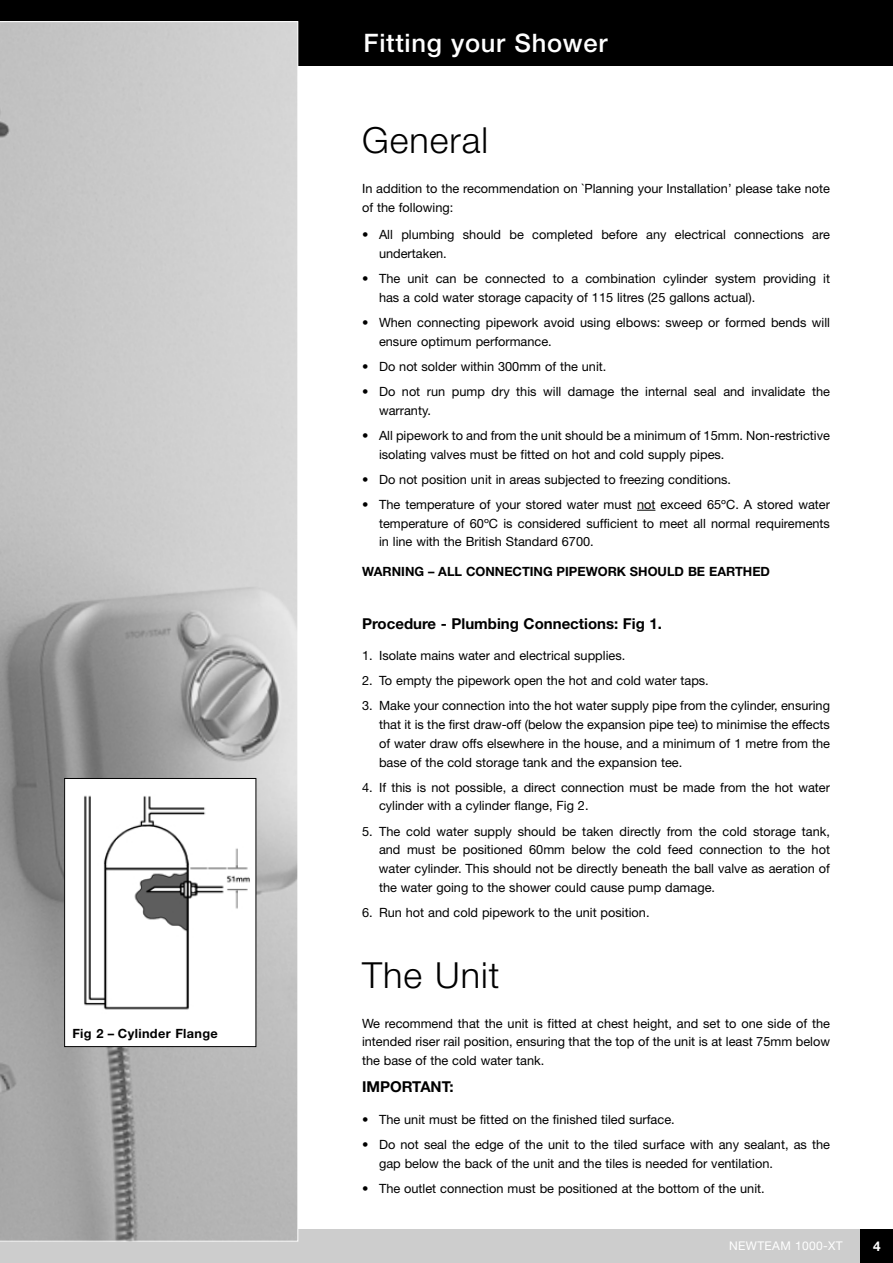
<style>
.page{position:relative;width:893px;height:1263px;background:#fff}
.page>*{position:absolute;margin:0;border:0;box-sizing:border-box;transform-origin:0 0}
.t1{font:300 36px "Helvetica Neue";letter-spacing:.03em;color:#000}
.t2{font:500 25.5px "Helvetica Neue";letter-spacing:.03em;color:#fff}
.t3{font:700 15px "Helvetica Neue";color:#000}
.t4{font:700 13.5px "Helvetica Neue";color:#fff}
.t5{font:12.75px/18.8px "Helvetica Neue";color:#000}
.t6{font:700 12.75px "Helvetica Neue";color:#000}
.t7{font:700 12.75px "Helvetica Neue";letter-spacing:.03em;color:#000}
.t8{font:12px "Helvetica Neue";letter-spacing:.03em;color:#fff}
</style>
<div class="page">
<div style="left:0;top:1229px;width:859px;height:34px;background:#cdcdcd"></div>
<div style="left:0;top:0;width:892px;height:66px;background:#000"></div>
<div style="left:859px;top:1229px;width:33px;height:34px;background:#000"></div>
<svg style="left:637px;top:510px;width:18px;height:1px"></svg>
<svg style="left:0;top:21px;width:298px;height:1221px;background:#bababa"></svg>
<div style="left:65px;top:778px;width:191px;height:269px;background:#fff"></div>
<img style="left:84px;top:795px;width:166px;height:215px">
<div style="left:64px;top:778px;width:192px;height:269px;border:1px solid #000"></div>
<p class="t7" style="left:72px;top:1029px;width:147px">Fig 2 – Cylinder Flange</p>
<h2 class="t2" style="left:363px;top:33px;width:245px">Fitting your Shower</h2>
<h1 class="t1" style="left:362px;top:128px;width:128px">General</h1>
<p class="t5" style="left:362px;top:181px;width:469px">In addition to the recommendation on `Planning your Installation’ please take note of the following:</p>
<p class="t5" style="left:379px;top:227px;width:452px;text-indent:-17px">• All plumbing should be completed before any electrical connections are undertaken.</p>
<p class="t5" style="left:379px;top:270px;width:452px;text-indent:-17px">• The unit can be connected to a combination cylinder system providing it has a cold water storage capacity of 115 litres (25 gallons actual).</p>
<p class="t5" style="left:379px;top:314px;width:452px;text-indent:-17px">• When connecting pipework avoid using elbows: sweep or formed bends will ensure optimum performance.</p>
<p class="t5" style="left:362px;top:358px;width:246px">• Do not solder within 300mm of the unit.</p>
<p class="t5" style="left:379px;top:383px;width:452px;text-indent:-17px">• Do not run pump dry this will damage the internal seal and invalidate the warranty.</p>
<p class="t5" style="left:379px;top:427px;width:452px;text-indent:-17px">• All pipework to and from the unit should be a minimum of 15mm. Non-restrictive isolating valves must be fitted on hot and cold supply pipes.</p>
<p class="t5" style="left:362px;top:471px;width:370px">• Do not position unit in areas subjected to freezing conditions.</p>
<p class="t5" style="left:379px;top:496px;width:452px;text-align:justify;text-indent:-17px">• The temperature of your stored water must not exceed 65ºC. A stored water temperature of 60ºC is considered sufficient to meet all normal requirements in line with the British Standard 6700.</p>
<p class="t6" style="left:362px;top:567px;width:409px">WARNING – ALL CONNECTING PIPEWORK SHOULD BE EARTHED</p>
<p class="t3" style="left:362px;top:618px;width:301px">Procedure - Plumbing Connections: Fig 1.</p>
<p class="t5" style="left:362px;top:647px;width:265px">1. Isolate mains water and electrical supplies.</p>
<p class="t5" style="left:362px;top:673px;width:348px">2. To empty the pipework open the hot and cold water taps.</p>
<p class="t5" style="left:379px;top:698px;width:452px;text-align:justify;text-indent:-17px">3. Make your connection into the hot water supply pipe from the cylinder, ensuring that it is the first draw-off (below the expansion pipe tee) to minimise the effects of water draw offs elsewhere in the house, and a minimum of 1 metre from the base of the cold storage tank and the expansion tee.</p>
<p class="t5" style="left:379px;top:779px;width:452px;text-indent:-17px">4. If this is not possible, a direct connection must be made from the hot water cylinder with a cylinder flange, Fig 2.</p>
<p class="t5" style="left:379px;top:823px;width:452px;text-align:justify;text-indent:-17px">5. The cold water supply should be taken directly from the cold storage tank, and must be positioned 60mm below the cold feed connection to the hot water cylinder. This should not be directly beneath the ball valve as aeration of the water going to the shower could cause pump damage.</p>
<p class="t5" style="left:362px;top:904px;width:289px">6. Run hot and cold pipework to the unit position.</p>
<h1 class="t1" style="left:362px;top:962px;width:139px">The Unit</h1>
<p class="t5" style="left:362px;top:1015px;width:469px;text-align:justify">We recommend that the unit is fitted at chest height, and set to one side of the intended riser rail position, ensuring that the top of the unit is at least 75mm below the base of the cold water tank.</p>
<p class="t3" style="left:362px;top:1082px;width:93px">IMPORTANT:</p>
<p class="t5" style="left:362px;top:1111px;width:314px">• The unit must be fitted on the finished tiled surface.</p>
<p class="t5" style="left:379px;top:1136px;width:452px;text-indent:-17px">• Do not seal the edge of the unit to the tiled surface with any sealant, as the gap below the back of the unit and the tiles is needed for ventilation.</p>
<p class="t5" style="left:362px;top:1180px;width:404px">• The outlet connection must be positioned at the bottom of the unit.</p>
<p class="t8" style="left:729px;top:1242px;width:115px">NEWTEAM 1000-XT</p>
<p class="t4" style="left:873px;top:1242px;width:9px">4</p>
</div>
